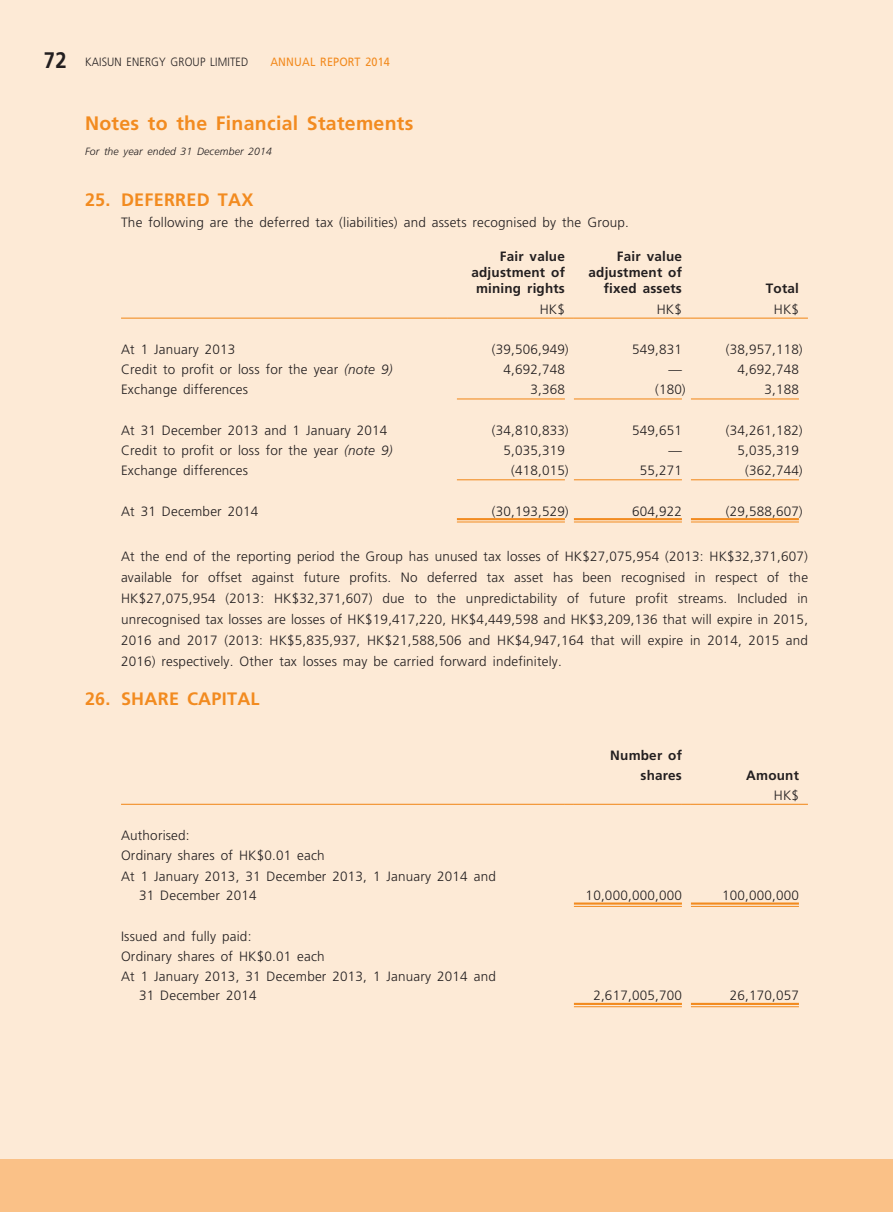
<style>
.page{position:relative;width:893px;height:1212px;background:#fdead6}
.page>*{position:absolute;margin:0;border:0;box-sizing:border-box;transform-origin:0 0}
.t1{font:700 19.5px "Frutiger LT Std";letter-spacing:.015em;color:#f28b20}
._03_H1{font:700 18px "Frutiger LT Std";letter-spacing:.015em;color:#f28b20}
._12___P2{font:300 13.5px/21px "Frutiger LT Std";letter-spacing:.015em;color:#231f20;text-align:justify}
._15_Table_Stub{font:300 13.5px/19.5px "Frutiger LT Std";letter-spacing:.015em;color:#231f20}
._31_table_tab_6pt{font:300 13.5px "Frutiger LT Std";letter-spacing:.015em;color:#231f20}
._31_table_tab_6pt-2{font:700 13.5px/16.2px "Frutiger LT Std";letter-spacing:.015em;color:#231f20;text-align:right}
.t2{font:300 12px "Frutiger LT Std";letter-spacing:.015em;color:#231f20;scale:.9 1}
.t3{font:12px "Frutiger LT Std";letter-spacing:.015em;color:#f28b20;scale:.9 1}
.t4{font:italic 300 10.5px "Frutiger LT Std";letter-spacing:.015em;color:#231f20}
.s1{font-weight:700;font-size:22.5px}
.s2{font-style:italic}
</style>
<div class="page">
<div style="left:0;top:1159px;width:893px;height:53px;background:#fac187"></div>
<hr style="left:121px;top:318px;width:327px;height:1px;background:#f28b20">
<hr style="left:457px;top:318px;width:108px;height:1px;background:#f28b20">
<hr style="left:574px;top:318px;width:108px;height:1px;background:#f28b20">
<hr style="left:691px;top:318px;width:108px;height:1px;background:#f28b20">
<hr style="left:457px;top:398px;width:108px;height:1px;background:#f28b20">
<hr style="left:574px;top:398px;width:108px;height:1px;background:#f28b20">
<hr style="left:691px;top:398px;width:108px;height:1px;background:#f28b20">
<hr style="left:457px;top:479px;width:108px;height:1px;background:#f28b20">
<hr style="left:574px;top:479px;width:108px;height:1px;background:#f28b20">
<hr style="left:691px;top:479px;width:108px;height:1px;background:#f28b20">
<hr style="left:457px;top:518px;width:108px;height:2px;background:#f28b20">
<hr style="left:457px;top:522px;width:108px;height:1px;background:#f28b20">
<hr style="left:574px;top:518px;width:108px;height:2px;background:#f28b20">
<hr style="left:574px;top:522px;width:108px;height:1px;background:#f28b20">
<hr style="left:691px;top:518px;width:108px;height:2px;background:#f28b20">
<hr style="left:691px;top:522px;width:108px;height:1px;background:#f28b20">
<hr style="left:121px;top:804px;width:444px;height:1px;background:#f28b20">
<hr style="left:574px;top:804px;width:108px;height:1px;background:#f28b20">
<hr style="left:691px;top:804px;width:108px;height:1px;background:#f28b20">
<hr style="left:574px;top:902px;width:108px;height:2px;background:#f28b20">
<hr style="left:574px;top:906px;width:108px;height:1px;background:#f28b20">
<hr style="left:691px;top:902px;width:108px;height:2px;background:#f28b20">
<hr style="left:691px;top:906px;width:108px;height:1px;background:#f28b20">
<hr style="left:574px;top:1003px;width:108px;height:2px;background:#f28b20">
<hr style="left:574px;top:1006px;width:108px;height:1px;background:#f28b20">
<hr style="left:691px;top:1003px;width:108px;height:2px;background:#f28b20">
<hr style="left:691px;top:1006px;width:108px;height:1px;background:#f28b20">
<p class="t2" style="left:44px;top:56px;width:229px"><span class="s1">72</span> KAISUN ENERGY GROUP LIMITED</p>
<p class="t3" style="left:270px;top:55px;width:134px">ANNUAL REPORT 2014</p>
<h1 class="t1" style="left:85px;top:112px;width:330px">Notes to the Financial Statements</h1>
<p class="t4" style="left:85px;top:146px;width:189px">For the year ended 31 December 2014</p>
<p class="_03_H1" style="left:85px;top:189px;width:170px">25. DEFERRED TAX</p>
<p class="_12___P2" style="left:121px;top:212px;width:509px">The following are the deferred tax (liabilities) and assets recognised by the Group.</p>
<p class="_31_table_tab_6pt-2" style="left:471px;top:248px;width:95px">Fair value adjustment of mining rights</p>
<p class="_31_table_tab_6pt-2" style="left:588px;top:248px;width:95px">Fair value adjustment of fixed assets</p>
<p class="_31_table_tab_6pt-2" style="left:766px;top:281px;width:35px">Total</p>
<p class="_31_table_tab_6pt" style="left:540px;top:301px;width:27px">HK$</p>
<p class="_31_table_tab_6pt" style="left:657px;top:301px;width:27px">HK$</p>
<p class="_31_table_tab_6pt" style="left:774px;top:301px;width:27px">HK$</p>
<p class="_15_Table_Stub" style="left:121px;top:340px;width:116px">At 1 January 2013</p>
<p class="_31_table_tab_6pt" style="left:492px;top:342px;width:78px">(39,506,949)</p>
<p class="_31_table_tab_6pt" style="left:632px;top:342px;width:51px">549,831</p>
<p class="_31_table_tab_6pt" style="left:726px;top:342px;width:78px">(38,957,118)</p>
<p class="_15_Table_Stub" style="left:121px;top:360px;width:273px">Credit to profit or loss for the year <span class="s2">(note 9)</span></p>
<p class="_31_table_tab_6pt" style="left:503px;top:362px;width:63px">4,692,748</p>
<p class="_31_table_tab_6pt" style="left:668px;top:362px;width:15px">—</p>
<p class="_31_table_tab_6pt" style="left:737px;top:362px;width:63px">4,692,748</p>
<p class="_15_Table_Stub" style="left:121px;top:380px;width:128px">Exchange differences</p>
<p class="_31_table_tab_6pt" style="left:530px;top:382px;width:36px">3,368</p>
<p class="_31_table_tab_6pt" style="left:655px;top:382px;width:32px">(180)</p>
<p class="_31_table_tab_6pt" style="left:764px;top:382px;width:36px">3,188</p>
<p class="_15_Table_Stub" style="left:121px;top:421px;width:268px">At 31 December 2013 and 1 January 2014</p>
<p class="_31_table_tab_6pt" style="left:492px;top:423px;width:78px">(34,810,833)</p>
<p class="_31_table_tab_6pt" style="left:632px;top:423px;width:51px">549,651</p>
<p class="_31_table_tab_6pt" style="left:726px;top:423px;width:78px">(34,261,182)</p>
<p class="_15_Table_Stub" style="left:121px;top:441px;width:273px">Credit to profit or loss for the year <span class="s2">(note 9)</span></p>
<p class="_31_table_tab_6pt" style="left:503px;top:443px;width:63px">5,035,319</p>
<p class="_31_table_tab_6pt" style="left:668px;top:443px;width:15px">—</p>
<p class="_31_table_tab_6pt" style="left:737px;top:443px;width:63px">5,035,319</p>
<p class="_15_Table_Stub" style="left:121px;top:461px;width:128px">Exchange differences</p>
<p class="_31_table_tab_6pt" style="left:511px;top:463px;width:59px">(418,015)</p>
<p class="_31_table_tab_6pt" style="left:640px;top:463px;width:44px">55,271</p>
<p class="_31_table_tab_6pt" style="left:745px;top:463px;width:59px">(362,744)</p>
<p class="_15_Table_Stub" style="left:121px;top:501px;width:139px">At 31 December 2014</p>
<p class="_31_table_tab_6pt" style="left:492px;top:503px;width:78px">(30,193,529)</p>
<p class="_31_table_tab_6pt" style="left:632px;top:503px;width:51px">604,922</p>
<p class="_31_table_tab_6pt" style="left:726px;top:503px;width:78px">(29,588,607)</p>
<p class="_12___P2" style="left:121px;top:546px;width:689px">At the end of the reporting period the Group has unused tax losses of HK$27,075,954 (2013: HK$32,371,607) available for offset against future profits. No deferred tax asset has been recognised in respect of the HK$27,075,954 (2013: HK$32,371,607) due to the unpredictability of future profit streams. Included in unrecognised tax losses are losses of HK$19,417,220, HK$4,449,598 and HK$3,209,136 that will expire in 2015, 2016 and 2017 (2013: HK$5,835,937, HK$21,588,506 and HK$4,947,164 that will expire in 2014, 2015 and 2016) respectively. Other tax losses may be carried forward indefinitely.</p>
<p class="_03_H1" style="left:85px;top:688px;width:176px">26. SHARE CAPITAL</p>
<p class="_15_Table_Stub" style="left:121px;top:826px;width:70px">Authorised:</p>
<p class="_15_Table_Stub" style="left:121px;top:846px;width:205px">Ordinary shares of HK$0.01 each</p>
<p class="_15_Table_Stub" style="left:139px;top:866px;width:358px;text-indent:-18px">At 1 January 2013, 31 December 2013, 1 January 2014 and<br>31 December 2014</p>
<p class="_15_Table_Stub" style="left:121px;top:926px;width:132px">Issued and fully paid:</p>
<p class="_15_Table_Stub" style="left:121px;top:946px;width:205px">Ordinary shares of HK$0.01 each</p>
<p class="_15_Table_Stub" style="left:139px;top:967px;width:358px;text-indent:-18px">At 1 January 2013, 31 December 2013, 1 January 2014 and<br>31 December 2014</p>
<p class="_31_table_tab_6pt-2" style="left:610px;top:746px;width:73px;line-height:19.5px">Number of shares</p>
<p class="_31_table_tab_6pt-2" style="left:746px;top:767px;width:54px">Amount</p>
<p class="_31_table_tab_6pt" style="left:774px;top:787px;width:27px">HK$</p>
<p class="_31_table_tab_6pt" style="left:586px;top:888px;width:98px">10,000,000,000</p>
<p class="_31_table_tab_6pt" style="left:722px;top:888px;width:78px">100,000,000</p>
<p class="_31_table_tab_6pt" style="left:593px;top:988px;width:90px">2,617,005,700</p>
<p class="_31_table_tab_6pt" style="left:730px;top:988px;width:71px">26,170,057</p>
</div>
